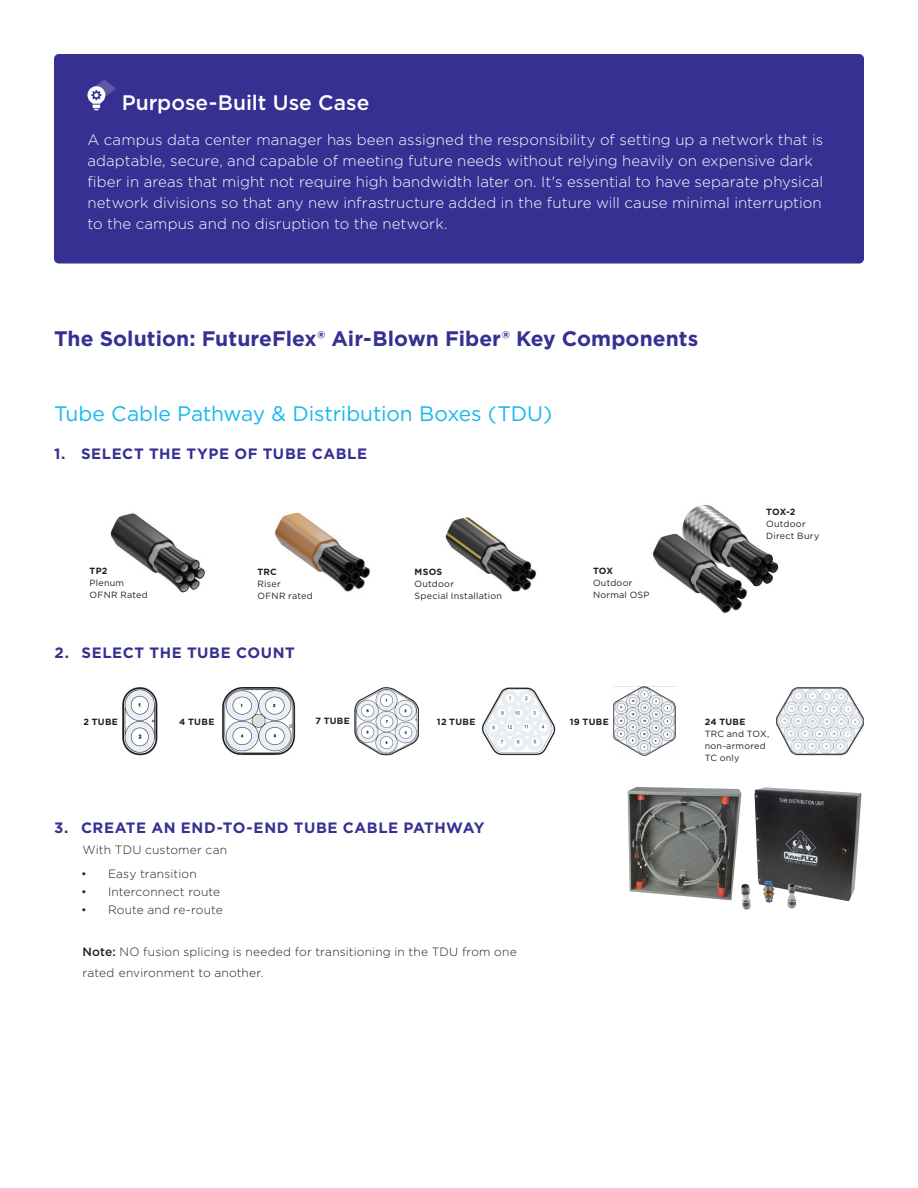
<style>
.page{position:relative;width:918px;height:1188px;background:#fff}
.page>*{position:absolute;margin:0;border:0;box-sizing:border-box;transform-origin:0 0}
.Header_2{font:700 21px "Gotham";color:#353092}
.Header_2-2{font:21px "Gotham";letter-spacing:-.01em;color:#15b8ec}
.Header_2-3{font:500 21px "Gotham";color:#fff}
.t1{font:300 15px/21px "Gotham";letter-spacing:.005em;color:#fff}
.t2{font:700 15px "Gotham";letter-spacing:.035em;color:#353092}
.t3{font:300 12px/21px "Gotham";letter-spacing:.015em;color:#231f20}
.Captions{font:9px/12px "Gotham";letter-spacing:.025em;color:#231f20}
.Captions-2{font:700 9px "Gotham";letter-spacing:.025em;color:#231f20}
.s1{font-weight:500}
</style>
<div class="page">
<div style="left:54px;top:54px;width:810px;height:210px;background:#353092;border-radius:5px"></div>
<svg style="left:87px;top:80px;width:29px;height:30px"></svg>
<img style="left:682px;top:504px;width:97px;height:83px">
<img style="left:653px;top:534px;width:98px;height:79px">
<img style="left:445px;top:517px;width:91px;height:74px">
<img style="left:275px;top:513px;width:95px;height:79px">
<img style="left:110px;top:513px;width:95px;height:80px">
<img style="left:628px;top:787px;width:113px;height:113px">
<img style="left:755px;top:787px;width:106px;height:114px">
<img style="left:741px;top:881px;width:55px;height:27px">
<img style="left:482px;top:687px;width:73px;height:68px">
<img style="left:613px;top:687px;width:63px;height:68px">
<img style="left:122px;top:687px;width:35px;height:68px">
<img style="left:777px;top:687px;width:87px;height:68px">
<img style="left:222px;top:687px;width:73px;height:68px">
<img style="left:354px;top:687px;width:65px;height:68px">
<p class="Header_2-3" style="left:122px;top:89px;width:249px">Purpose-Built Use Case</p>
<p class="t1" style="left:87px;top:129px;width:737px">A campus data center manager has been assigned the responsibility of setting up a network that is adaptable, secure, and capable of meeting future needs without relying heavily on expensive dark fiber in areas that might not require high bandwidth later on. It's essential to have separate physical network divisions so that any new infrastructure added in the future will cause minimal interruption to the campus and no disruption to the network.</p>
<p class="Header_2" style="left:54px;top:325px;width:646px">The Solution: FutureFlex® Air-Blown Fiber® Key Components</p>
<p class="Header_2-2" style="left:54px;top:400px;width:500px">Tube Cable Pathway &amp; Distribution Boxes (TDU)</p>
<p class="t2" style="left:54px;top:443px;width:315px">1. SELECT THE TYPE OF TUBE CABLE</p>
<p class="Captions-2" style="left:90px;top:565px;width:19px">TP2</p>
<p class="Captions" style="left:90px;top:577px;width:36px">Plenum</p>
<p class="Captions" style="left:90px;top:589px;width:60px">OFNR Rated</p>
<p class="Captions-2" style="left:257px;top:566px;width:21px">TRC</p>
<p class="Captions" style="left:257px;top:578px;width:25px">Riser</p>
<p class="Captions" style="left:257px;top:590px;width:57px">OFNR rated</p>
<p class="t2" style="left:55px;top:642px;width:242px">2. SELECT THE TUBE COUNT</p>
<p class="Captions-2" style="left:415px;top:566px;width:29px">MSOS</p>
<p class="Captions" style="left:415px;top:578px;width:41px">Outdoor</p>
<p class="Captions" style="left:415px;top:590px;width:89px">Special Installation</p>
<p class="Captions-2" style="left:593px;top:565px;width:22px">TOX</p>
<p class="Captions" style="left:593px;top:577px;width:41px">Outdoor</p>
<p class="Captions" style="left:593px;top:589px;width:58px">Normal OSP</p>
<p class="Captions-2" style="left:766px;top:506px;width:31px">TOX-2</p>
<p class="Captions" style="left:766px;top:518px;width:41px">Outdoor</p>
<p class="Captions" style="left:766px;top:530px;width:55px">Direct Bury</p>
<p class="Captions-2" style="left:84px;top:716px;width:36px">2 TUBE</p>
<p class="Captions-2" style="left:179px;top:716px;width:37px">4 TUBE</p>
<p class="Captions-2" style="left:315px;top:715px;width:36px">7 TUBE</p>
<p class="Captions-2" style="left:437px;top:716px;width:40px">12 TUBE</p>
<p class="Captions-2" style="left:570px;top:716px;width:40px">19 TUBE</p>
<p class="Captions-2" style="left:705px;top:716px;width:42px">24 TUBE</p>
<p class="Captions" style="left:705px;top:727px;width:66px">TRC and TOX, non-armored<br>TC only</p>
<p class="t2" style="left:54px;top:817px;width:432px">3. CREATE AN END-TO-END TUBE CABLE PATHWAY</p>
<p class="t3" style="left:82px;top:838px;width:146px">With TDU customer can</p>
<p class="t3" style="left:81px;top:863px;width:117px">• Easy transition</p>
<p class="t3" style="left:81px;top:881px;width:141px">• Interconnect route</p>
<p class="t3" style="left:81px;top:899px;width:143px">• Route and re-route</p>
<p class="t3" style="left:82px;top:941px;width:436px"><span class="s1">Note:</span> NO fusion splicing is needed for transitioning in the TDU from one rated environment to another.</p>
</div>
